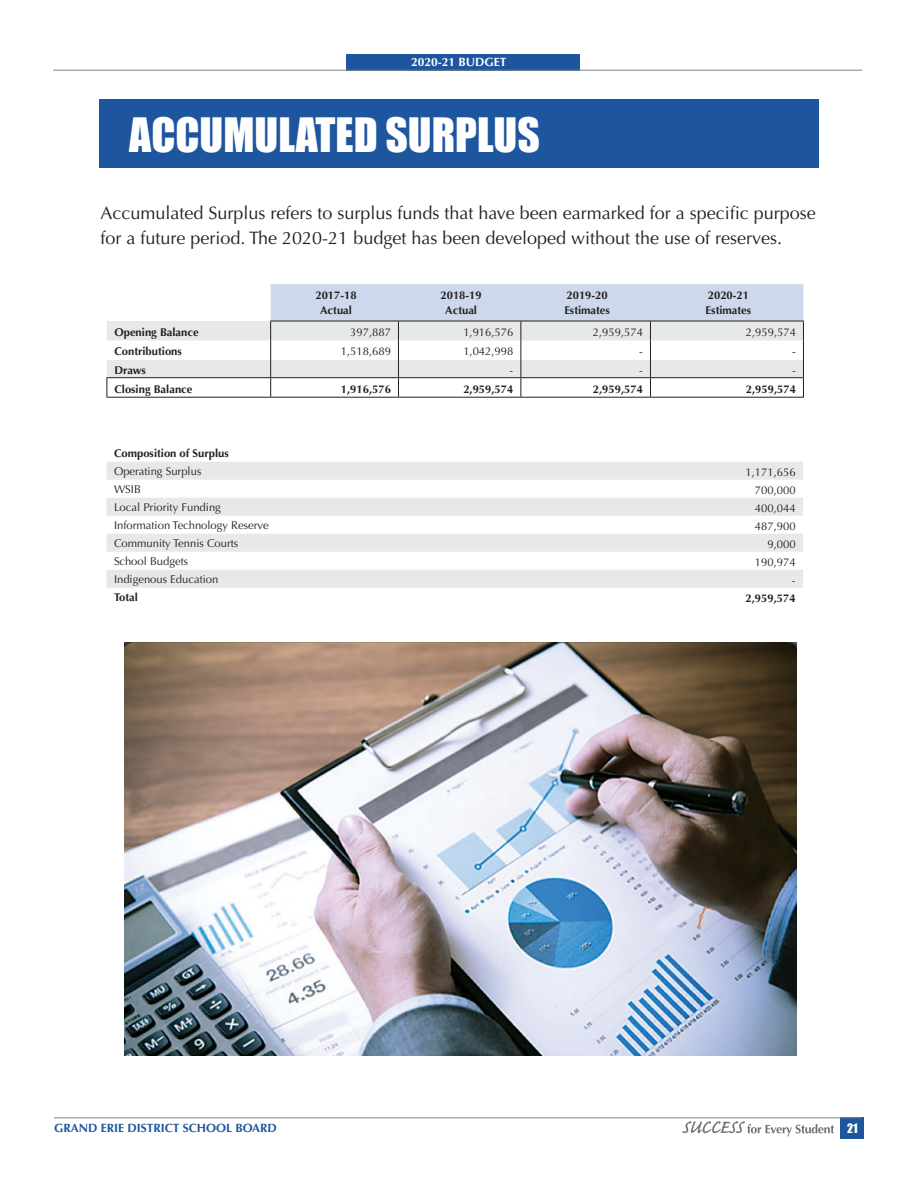
<style>
.page{position:relative;width:918px;height:1188px;background:#fff}
.page>*{position:absolute;margin:0;border:0;box-sizing:border-box;transform-origin:0 0}
.t1{font:43.5px "Impact";color:#fff}
.t2{font:18px/25.5px "Optima LT Std";color:#231f20}
.t3{font:700 12px "Optima LT Std";color:#1d559f}
.t4{font:700 12px "Optima LT Std";color:#fff}
.t5{font:12px "Impact";color:#fff}
.t6{font:11.25px "Optima";color:#231f20}
.t7{font:700 11.25px/15px "Optima";color:#231f20;text-align:center}
</style>
<div class="page">
<div style="left:346px;top:54px;width:234px;height:16px;background:#1d559f"></div>
<hr style="left:53px;top:70px;width:809px;height:1px;background:#808285">
<div style="left:841px;top:1117px;width:23px;height:22px;background:#1d559f"></div>
<hr style="left:54px;top:1117px;width:808px;height:1px;background:#808285">
<svg style="left:682px;top:1121px;width:152px;height:15px"></svg>
<div style="left:99px;top:100px;width:720px;height:68px;background:#1d559f"></div>
<img style="left:124px;top:643px;width:672px;height:412px">
<hr style="left:106px;top:397px;width:165px;height:1px;background:#231f20">
<hr style="left:271px;top:397px;width:127px;height:1px;background:#231f20">
<hr style="left:398px;top:397px;width:123px;height:1px;background:#231f20">
<hr style="left:521px;top:397px;width:129px;height:1px;background:#231f20">
<hr style="left:650px;top:397px;width:154px;height:1px;background:#231f20">
<svg style="left:106px;top:284px;width:698px;height:113px"></svg>
<svg style="left:106px;top:462px;width:697px;height:126px;fill:#e7e8e8"></svg>
<p class="t4" style="left:411px;top:55px;width:97px">2020-21 BUDGET</p>
<h1 class="t1" style="left:129px;top:101px;width:412px">ACCUMULATED SURPLUS</h1>
<h2 class="t2" style="left:100px;top:200px;width:717px">Accumulated Surplus refers to surplus funds that have been earmarked for a specific purpose for a future period. The 2020-21 budget has been developed without the use of reserves.</h2>
<p class="t7" style="left:315px;top:288px;width:43px">2017-18<br>Actual</p>
<p class="t7" style="left:441px;top:288px;width:43px">2018-19<br>Actual</p>
<p class="t7" style="left:564px;top:288px;width:47px;text-align:left">2019-20<br>Estimates</p>
<p class="t7" style="left:706px;top:288px;width:47px;text-align:left">2020-21<br>Estimates</p>
<p class="t7" style="left:114px;top:325px;width:86px">Opening Balance</p>
<p class="t6" style="left:350px;top:326px;width:42px">397,887</p>
<p class="t6" style="left:463px;top:326px;width:52px">1,916,576</p>
<p class="t6" style="left:593px;top:326px;width:52px">2,959,574</p>
<p class="t6" style="left:746px;top:326px;width:52px">2,959,574</p>
<p class="t7" style="left:114px;top:344px;width:69px">Contributions</p>
<p class="t6" style="left:341px;top:345px;width:52px">1,518,689</p>
<p class="t6" style="left:463px;top:345px;width:52px">1,042,998</p>
<p class="t6" style="left:639px;top:345px;width:5px">-</p>
<p class="t6" style="left:792px;top:345px;width:5px">-</p>
<p class="t7" style="left:114px;top:363px;width:33px">Draws</p>
<p class="t6" style="left:510px;top:364px;width:5px">-</p>
<p class="t6" style="left:639px;top:364px;width:5px">-</p>
<p class="t6" style="left:792px;top:364px;width:5px">-</p>
<p class="t7" style="left:114px;top:381px;width:80px">Closing Balance</p>
<p class="t7" style="left:341px;top:381px;width:52px">1,916,576</p>
<p class="t7" style="left:463px;top:381px;width:52px">2,959,574</p>
<p class="t7" style="left:593px;top:381px;width:52px">2,959,574</p>
<p class="t7" style="left:746px;top:381px;width:52px">2,959,574</p>
<p class="t7" style="left:114px;top:446px;width:116px">Composition of Surplus</p>
<p class="t6" style="left:114px;top:465px;width:89px">Operating Surplus</p>
<p class="t6" style="left:746px;top:466px;width:52px">1,171,656</p>
<p class="t6" style="left:114px;top:483px;width:28px">WSIB</p>
<p class="t6" style="left:755px;top:484px;width:42px">700,000</p>
<p class="t6" style="left:114px;top:501px;width:108px">Local Priority Funding</p>
<p class="t6" style="left:755px;top:502px;width:42px">400,044</p>
<p class="t6" style="left:114px;top:519px;width:156px">Information Technology Reserve</p>
<p class="t6" style="left:755px;top:520px;width:42px">487,900</p>
<p class="t6" style="left:114px;top:537px;width:126px">Community Tennis Courts</p>
<p class="t6" style="left:767px;top:538px;width:30px">9,000</p>
<p class="t6" style="left:114px;top:555px;width:76px">School Budgets</p>
<p class="t6" style="left:755px;top:556px;width:42px">190,974</p>
<p class="t6" style="left:114px;top:573px;width:106px">Indigenous Education</p>
<p class="t6" style="left:792px;top:574px;width:5px">-</p>
<p class="t7" style="left:114px;top:590px;width:25px">Total</p>
<p class="t7" style="left:746px;top:591px;width:52px">2,959,574</p>
<p class="t3" style="left:54px;top:1121px;width:224px">GRAND ERIE DISTRICT SCHOOL BOARD</p>
<p class="t5" style="left:847px;top:1119px;width:12px">21</p>
</div>
